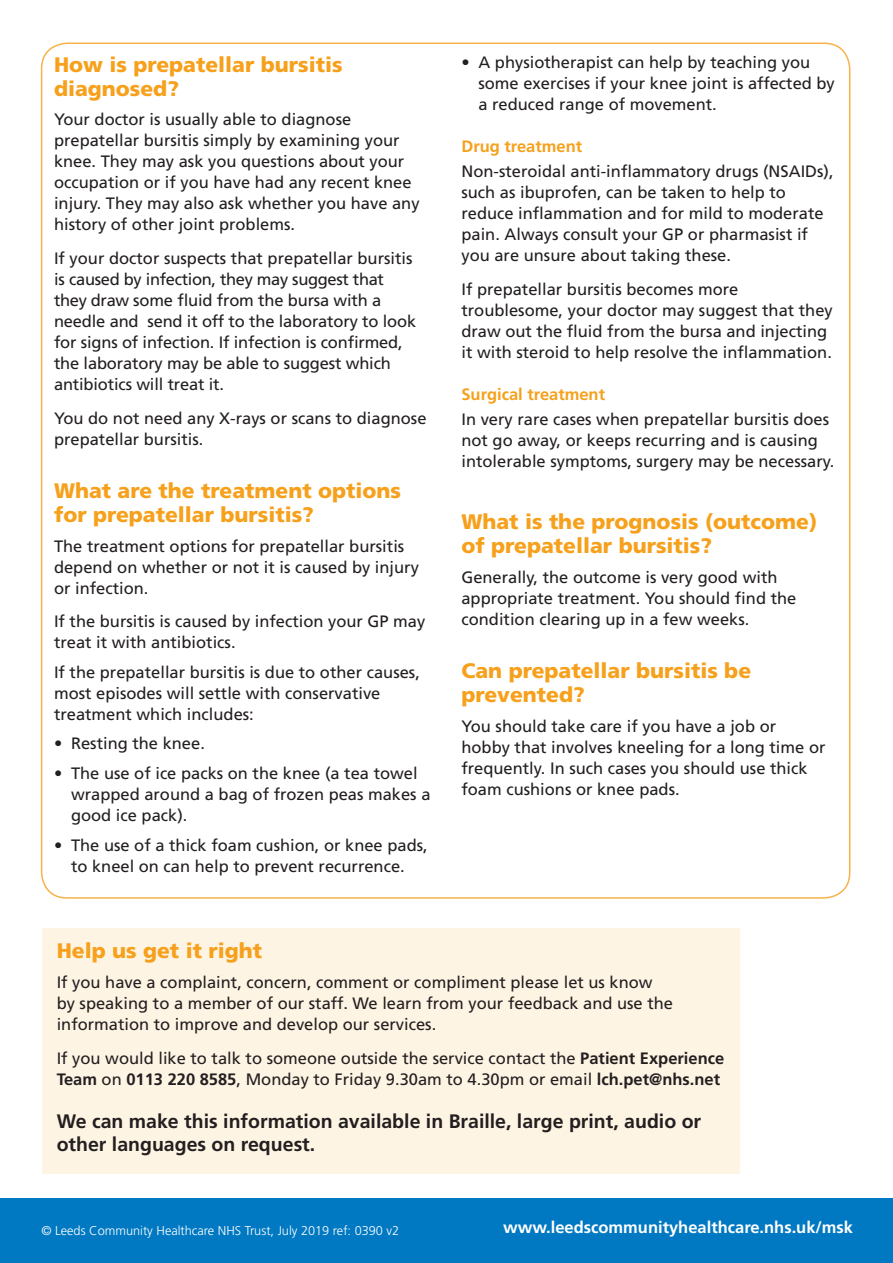
<style>
.page{position:relative;width:893px;height:1263px;background:#fff}
.page>*{position:absolute;margin:0;border:0;box-sizing:border-box;transform-origin:0 0}
.t1{font:900 21px/24px "Frutiger";color:#f6a01b}
.t2{font:700 19.5px/23.4px "Frutiger";color:#231f20}
.t3{font:16.5px/21px "Frutiger";color:#231f20}
.t4{font:700 16.5px "Frutiger";color:#fff}
.t5{font:700 16.5px "Frutiger";color:#f6a01b}
.t6{font:300 12.75px "Frutiger";color:#fff}
.s1{font-weight:700}
</style>
<div class="page">
<div style="left:43px;top:928px;width:697px;height:246px;background:#fef4e4"></div>
<div style="left:0;top:1198px;width:893px;height:65px;background:#0079c2"></div>
<p class="t1" style="left:54px;top:52px;width:290px">How is prepatellar bursitis diagnosed?</p>
<p class="t3" style="left:54px;top:109px;width:367px">Your doctor is usually able to diagnose prepatellar bursitis simply by examining your knee. They may ask you questions about your occupation or if you have had any recent knee injury. They may also ask whether you have any history of other joint problems.</p>
<p class="t3" style="left:54px;top:247px;width:364px">If your doctor suspects that prepatellar bursitis is caused by infection, they may suggest that they draw some fluid from the bursa with a needle and send it off to the laboratory to look for signs of infection. If infection is confirmed, the laboratory may be able to suggest which antibiotics will treat it.</p>
<p class="t3" style="left:54px;top:407px;width:374px">You do not need any X-rays or scans to diagnose prepatellar bursitis.</p>
<p class="t1" style="left:54px;top:478px;width:348px">What are the treatment options for prepatellar bursitis?</p>
<p class="t3" style="left:54px;top:535px;width:366px">The treatment options for prepatellar bursitis depend on whether or not it is caused by injury or infection.</p>
<p class="t3" style="left:54px;top:611px;width:373px">If the bursitis is caused by infection your GP may treat it with antibiotics.</p>
<p class="t3" style="left:54px;top:662px;width:367px">If the prepatellar bursitis is due to other causes, most episodes will settle with conservative treatment which includes:</p>
<p class="t3" style="left:54px;top:733px;width:152px">• Resting the knee.</p>
<p class="t3" style="left:71px;top:763px;width:361px;text-indent:-17px">• The use of ice packs on the knee (a tea towel wrapped around a bag of frozen peas makes a good ice pack).</p>
<p class="t3" style="left:54px;top:834px;width:375px;text-align:center">• The use of a thick foam cushion, or knee pads, to kneel on can help to prevent recurrence.</p>
<p class="t3" style="left:478px;top:52px;width:358px;text-indent:-17px">• A physiotherapist can help by teaching you some exercises if your knee joint is affected by a reduced range of movement.</p>
<p class="t5" style="left:461px;top:137px;width:122px">Drug treatment</p>
<p class="t3" style="left:461px;top:161px;width:374px">Non-steroidal anti-inflammatory drugs (NSAIDs), such as ibuprofen, can be taken to help to reduce inflammation and for mild to moderate pain. Always consult your GP or pharmasist if you are unsure about taking these.</p>
<p class="t3" style="left:461px;top:279px;width:373px">If prepatellar bursitis becomes more troublesome, your doctor may suggest that they draw out the fluid from the bursa and injecting it with steroid to help resolve the inflammation.</p>
<p class="t5" style="left:461px;top:385px;width:145px">Surgical treatment</p>
<p class="t3" style="left:461px;top:409px;width:374px">In very rare cases when prepatellar bursitis does not go away, or keeps recurring and is causing intolerable symptoms, surgery may be necessary.</p>
<p class="t1" style="left:461px;top:510px;width:357px">What is the prognosis (outcome) of prepatellar bursitis?</p>
<p class="t3" style="left:461px;top:567px;width:336px">Generally, the outcome is very good with appropriate treatment. You should find the condition clearing up in a few weeks.</p>
<p class="t1" style="left:461px;top:659px;width:291px">Can prepatellar bursitis be prevented?</p>
<p class="t3" style="left:461px;top:716px;width:366px">You should take care if you have a job or hobby that involves kneeling for a long time or frequently. In such cases you should use thick foam cushions or knee pads.</p>
<p class="t1" style="left:57px;top:938px;width:207px">Help us get it right</p>
<p class="t3" style="left:57px;top:971px;width:618px">If you have a complaint, concern, comment or compliment please let us know by speaking to a member of our staff. We learn from your feedback and use the information to improve and develop our services.</p>
<p class="t3" style="left:57px;top:1047px;width:669px">If you would like to talk to someone outside the service contact the <span class="s1">Patient Experience<br>Team</span> on <span class="s1">0113 220 8585</span>, Monday to Friday 9.30am to 4.30pm or email <span class="s1">lch.pet@nhs.net</span></p>
<p class="t2" style="left:57px;top:1109px;width:646px">We can make this information available in Braille, large print, audio or other languages on request.</p>
<p class="t6" style="left:41px;top:1223px;width:359px">© Leeds Community Healthcare NHS Trust, July 2019 ref: 0390 v2</p>
<p class="t4" style="left:503px;top:1217px;width:351px">www.leedscommunityhealthcare.nhs.uk/msk</p>
</div>
